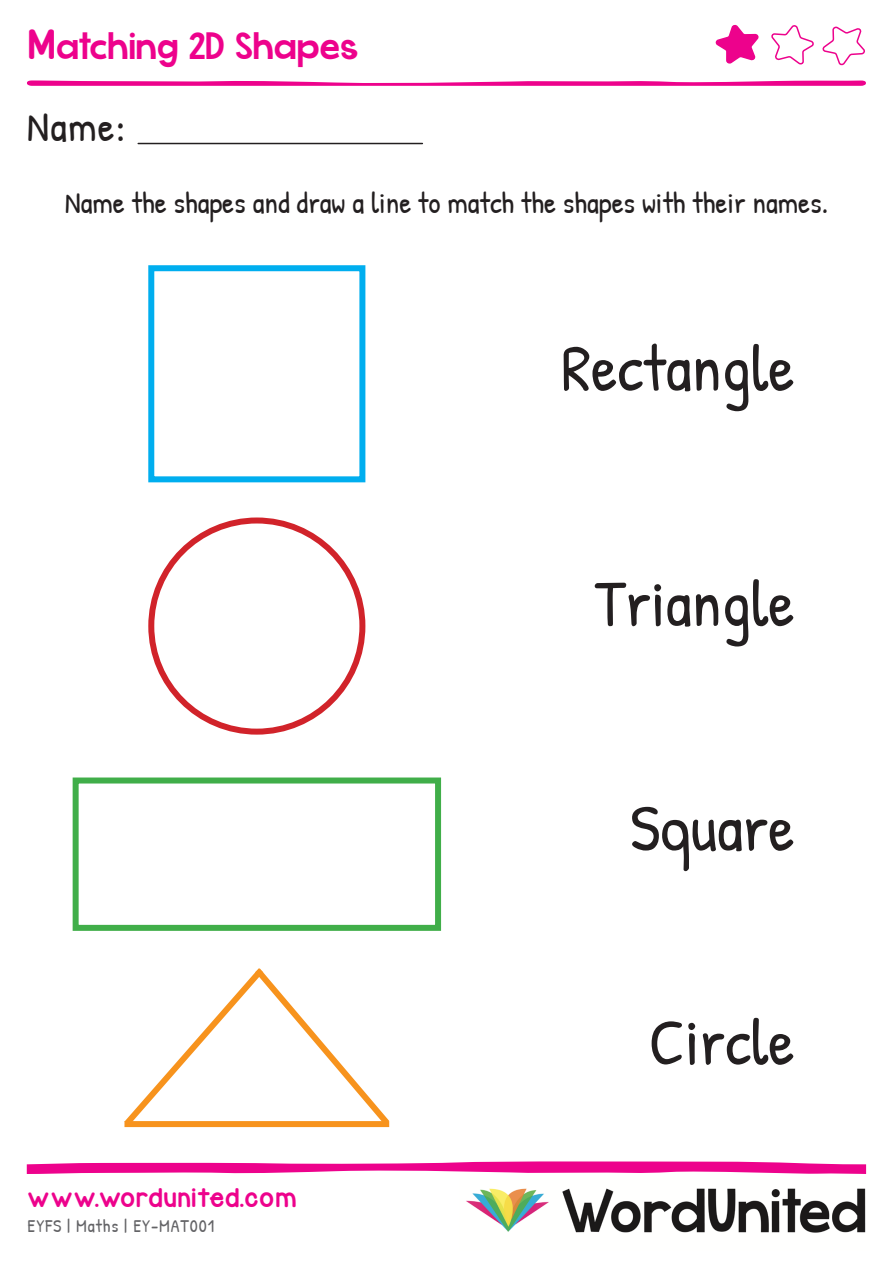
<style>
.page{position:relative;width:893px;height:1263px;background:#fff}
.page>*{position:absolute;margin:0;border:0;box-sizing:border-box;transform-origin:0 0}
.t1{font:66px "Patrick Hand";color:#231f20}
.t2{font:42px "Patrick Hand";color:#231f20}
.t3{font:39px "KG Whatthe Teacher Wants";letter-spacing:.03em;color:#ed028c}
.t4{font:30px "Patrick Hand";color:#231f20}
.t5{font:21px "KG Cornerofthe Sky";letter-spacing:.035em;color:#ed028c}
.t6{font:18px "Patrick Hand";letter-spacing:.05em;color:#636366}
.s1{font-family:"KG Cornerofthe Sky";font-size:33px}
</style>
<div class="page">
<svg style="left:27px;top:1161px;width:839px;height:13px"></svg>
<img style="left:466px;top:1188px;width:400px;height:45px">
<div style="left:148px;top:265px;width:217px;height:217px;border:6px solid #00aeef"></div>
<div style="left:73px;top:777px;width:368px;height:154px;border:6px solid #40ae49"></div>
<div style="left:148px;top:517px;width:217px;height:218px;border:6px solid #d1232a;border-radius:50%"></div>
<svg style="left:124px;top:968px;width:266px;height:160px"></svg>
<svg style="left:27px;top:24px;width:839px;height:121px"></svg>
<hr style="left:138px;top:143px;width:284px;height:1px;background:#231f20">
<p class="t3" style="left:28px;top:21px;width:331px"><span class="s1">M</span>atching 2D Shapes</p>
<p class="t2" style="left:27px;top:98px;width:100px">Name:</p>
<p class="t4" style="left:65px;top:182px;width:765px">Name the shapes and draw a line to match the shapes with their names.</p>
<p class="t1" style="left:561px;top:322px;width:235px">Rectangle</p>
<p class="t1" style="left:595px;top:557px;width:201px">Triangle</p>
<p class="t1" style="left:630px;top:782px;width:166px">Square</p>
<p class="t5" style="left:28px;top:1182px;width:271px">www.wordunited.com</p>
<p class="t6" style="left:28px;top:1213px;width:188px">EYFS | Maths | EY-MAT001</p>
<p class="t1" style="left:649px;top:996px;width:147px">Circle</p>
</div>
